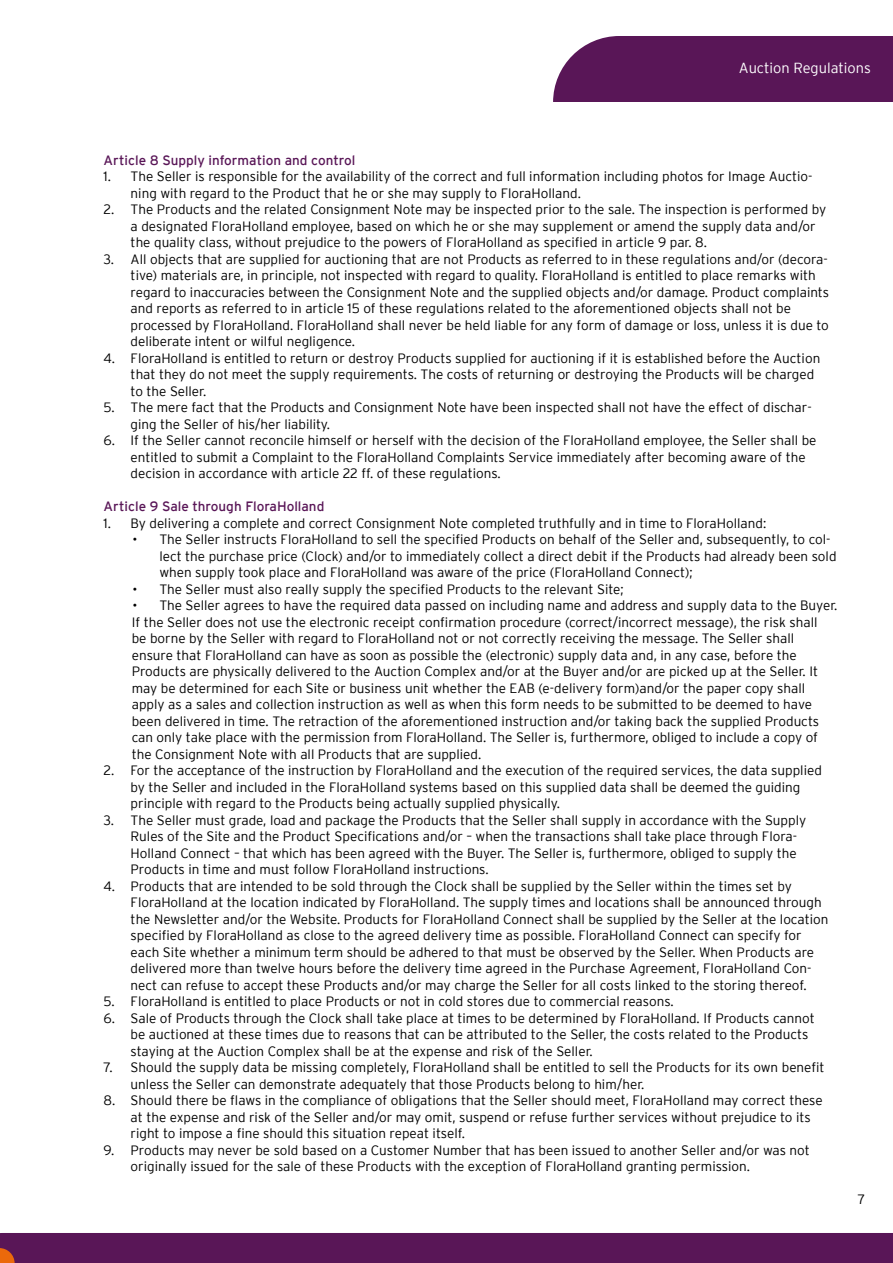
<style>
.page{position:relative;width:893px;height:1263px;background:#fff}
.page>*{position:absolute;margin:0;border:0;box-sizing:border-box;transform-origin:0 0}
.t1{font:300 14.55px "Interstate";color:#fff}
.t2{font:300 13.5px/16.5px "Interstate";color:#000}
.t3{font:13.5px "Interstate";color:#591657}
</style>
<div class="page">
<div style="left:553px;top:36px;width:340px;height:66px;background:#591657"></div>
<div style="left:0;top:1233px;width:893px;height:30px;background:#591657"></div>
<p class="t1" style="left:739px;top:60px;width:133px">Auction Regulations</p>
<p class="t3" style="left:104px;top:153px;width:253px">Article 8 Supply information and control</p>
<p class="t2" style="left:131px;top:168px;width:683px;text-indent:-27px">1. The Seller is responsible for the availability of the correct and full information including photos for Image Auctio&shy;ning with regard to the Product that he or she may supply to FloraHolland.</p>
<p class="t2" style="left:131px;top:201px;width:697px;text-indent:-27px">2. The Products and the related Consignment Note may be inspected prior to the sale. The inspection is performed by a designated FloraHolland employee, based on which he or she may supplement or amend the supply data and/or the quality class, without prejudice to the powers of FloraHolland as specified in article 9 par. 8.</p>
<p class="t2" style="left:131px;top:251px;width:700px;text-indent:-27px">3. All objects that are supplied for auctioning that are not Products as referred to in these regulations and/or (decora&shy;tive) materials are, in principle, not inspected with regard to quality. FloraHolland is entitled to place remarks with regard to inaccuracies between the Consignment Note and the supplied objects and/or damage. Product complaints and reports as referred to in article 15 of these regulations related to the aforementioned objects shall not be processed by FloraHolland. FloraHolland shall never be held liable for any form of damage or loss, unless it is due to deliberate intent or wilful negligence.</p>
<p class="t2" style="left:131px;top:350px;width:691px;text-indent:-27px">4. FloraHolland is entitled to return or destroy Products supplied for auctioning if it is established before the Auction that they do not meet the supply requirements. The costs of returning or destroying the Products will be charged to the Seller.</p>
<p class="t2" style="left:131px;top:399px;width:683px;text-indent:-27px">5. The mere fact that the Products and Consignment Note have been inspected shall not have the effect of dischar&shy;ging the Seller of his/her liability.</p>
<p class="t2" style="left:131px;top:432px;width:687px;text-indent:-27px">6. If the Seller cannot reconcile himself or herself with the decision of the FloraHolland employee, the Seller shall be entitled to submit a Complaint to the FloraHolland Complaints Service immediately after becoming aware of the decision in accordance with article 22 ff. of these regulations.</p>
<p class="t3" style="left:104px;top:499px;width:222px">Article 9 Sale through FloraHolland</p>
<p class="t2" style="left:104px;top:515px;width:664px">1. By delivering a complete and correct Consignment Note completed truthfully and in time to FloraHolland:</p>
<p class="t2" style="left:159px;top:531px;width:679px;text-indent:-27px">• The Seller instructs FloraHolland to sell the specified Products on behalf of the Seller and, subsequently, to col&shy;lect the purchase price (Clock) and/or to immediately collect a direct debit if the Products had already been sold when supply took place and FloraHolland was aware of the price (FloraHolland Connect);</p>
<p class="t2" style="left:132px;top:581px;width:493px">• The Seller must also really supply the specified Products to the relevant Site;</p>
<p class="t2" style="left:132px;top:597px;width:706px">• The Seller agrees to have the required data passed on including name and address and supply data to the Buyer.</p>
<p class="t2" style="left:132px;top:614px;width:689px">If the Seller does not use the electronic receipt confirmation procedure (correct/incorrect message), the risk shall be borne by the Seller with regard to FloraHolland not or not correctly receiving the message. The Seller shall ensure that FloraHolland can have as soon as possible the (electronic) supply data and, in any case, before the Products are physically delivered to the Auction Complex and/or at the Buyer and/or are picked up at the Seller. It may be determined for each Site or business unit whether the EAB (e-delivery form)and/or the paper copy shall apply as a sales and collection instruction as well as when this form needs to be submitted to be deemed to have been delivered in time. The retraction of the aforementioned instruction and/or taking back the supplied Products can only take place with the permission from FloraHolland. The Seller is, furthermore, obliged to include a copy of the Consignment Note with all Products that are supplied.</p>
<p class="t2" style="left:131px;top:762px;width:693px;text-indent:-27px">2. For the acceptance of the instruction by FloraHolland and the execution of the required services, the data supplied by the Seller and included in the FloraHolland systems based on this supplied data shall be deemed the guiding principle with regard to the Products being actually supplied physically.</p>
<p class="t2" style="left:131px;top:812px;width:677px;text-indent:-27px">3. The Seller must grade, load and package the Products that the Seller shall supply in accordance with the Supply Rules of the Site and the Product Specifications and/or – when the transactions shall take place through Flora-Holland Connect – that which has been agreed with the Buyer. The Seller is, furthermore, obliged to supply the Products in time and must follow FloraHolland instructions.</p>
<p class="t2" style="left:131px;top:878px;width:699px;text-indent:-27px">4. Products that are intended to be sold through the Clock shall be supplied by the Seller within the times set by FloraHolland at the location indicated by FloraHolland. The supply times and locations shall be announced through the Newsletter and/or the Website. Products for FloraHolland Connect shall be supplied by the Seller at the location specified by FloraHolland as close to the agreed delivery time as possible. FloraHolland Connect can specify for each Site whether a minimum term should be adhered to that must be observed by the Seller. When Products are delivered more than twelve hours before the delivery time agreed in the Purchase Agreement, FloraHolland Con&shy;nect can refuse to accept these Products and/or may charge the Seller for all costs linked to the storing thereof.</p>
<p class="t2" style="left:104px;top:993px;width:572px">5. FloraHolland is entitled to place Products or not in cold stores due to commercial reasons.</p>
<p class="t2" style="left:131px;top:1010px;width:686px;text-indent:-27px">6. Sale of Products through the Clock shall take place at times to be determined by FloraHolland. If Products cannot be auctioned at these times due to reasons that can be attributed to the Seller, the costs related to the Products staying at the Auction Complex shall be at the expense and risk of the Seller.</p>
<p class="t2" style="left:131px;top:1059px;width:695px;text-indent:-27px">7. Should the supply data be missing completely, FloraHolland shall be entitled to sell the Products for its own benefit unless the Seller can demonstrate adequately that those Products belong to him/her.</p>
<p class="t2" style="left:131px;top:1092px;width:693px;text-indent:-27px">8. Should there be flaws in the compliance of obligations that the Seller should meet, FloraHolland may correct these at the expense and risk of the Seller and/or may omit, suspend or refuse further services without prejudice to its right to impose a fine should this situation repeat itself.</p>
<p class="t2" style="left:131px;top:1142px;width:681px;text-indent:-27px">9. Products may never be sold based on a Customer Number that has been issued to another Seller and/or was not originally issued for the sale of these Products with the exception of FloraHolland granting permission.</p>
<p class="t2" style="left:858px;top:1190px;width:9px">7</p>
</div>
